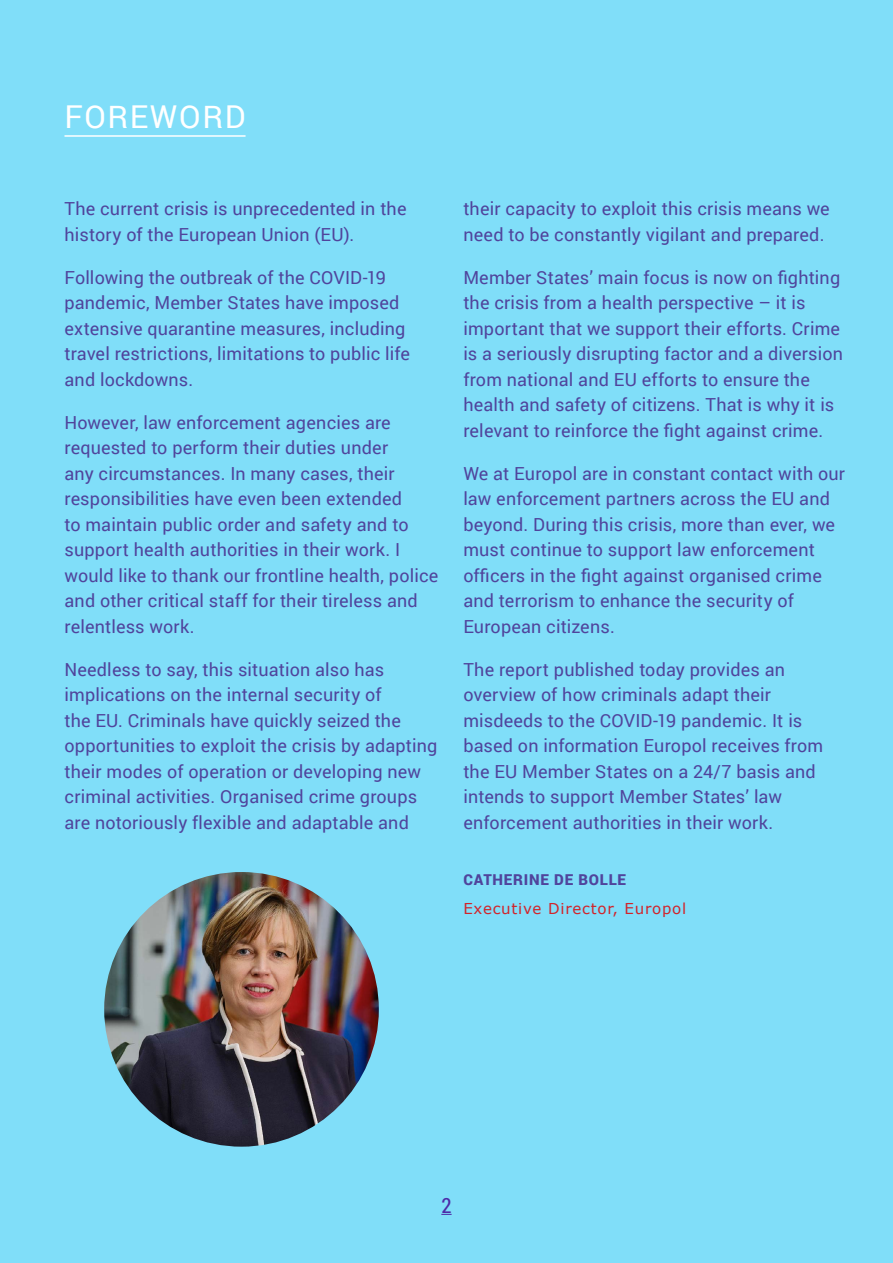
<style>
.page{position:relative;width:893px;height:1263px;background:#fff}
.page>*{position:absolute;margin:0;border:0;box-sizing:border-box;transform-origin:0 0}
.t1{font:31.5px "Roboto";letter-spacing:.05em;color:#fff}
.t2{font:21px "Roboto Condensed";color:#4d2ba8}
.t3{font:18px/25.5px "Roboto";letter-spacing:.01em;color:#50449c}
.t4{font:15px "Verdana";letter-spacing:.05em;color:#d2232a}
.t5{font:900 15px "Roboto";letter-spacing:.05em;color:#50449c}
</style>
<div class="page">
<div style="left:0;top:0;width:892px;height:1263px;background:#80def9"></div>
<hr style="left:64px;top:135px;width:182px;height:2px;background:#fff">
<img style="left:104px;top:872px;width:275px;height:275px;border-radius:137px">
<h1 class="t1" style="left:64px;top:95px;width:183px">FOREWORD</h1>
<p class="t3" style="left:64px;top:195px;width:343px">The current crisis is unprecedented in the history of the European Union (EU).</p>
<p class="t3" style="left:64px;top:264px;width:347px">Following the outbreak of the COVID-19 pandemic, Member States have imposed extensive quarantine measures, including travel restrictions, limitations to public life and lockdowns.</p>
<p class="t3" style="left:64px;top:409px;width:375px">However, law enforcement agencies are requested to perform their duties under<br>any circumstances. In many cases, their responsibilities have even been extended<br>to maintain public order and safety and to support health authorities in their work. I would like to thank our frontline health, police and other critical staff for their tireless and relentless work.</p>
<p class="t3" style="left:64px;top:656px;width:374px">Needless to say, this situation also has implications on the internal security of<br>the EU. Criminals have quickly seized the opportunities to exploit the crisis by adapting their modes of operation or developing new criminal activities. Organised crime groups are notoriously flexible and adaptable and</p>
<p class="t3" style="left:463px;top:195px;width:368px">their capacity to exploit this crisis means we need to be constantly vigilant and prepared.</p>
<p class="t3" style="left:463px;top:264px;width:381px">Member States’ main focus is now on fighting the crisis from a health perspective – it is important that we support their efforts. Crime is a seriously disrupting factor and a diversion from national and EU efforts to ensure the health and safety of citizens. That is why it is relevant to reinforce the fight against crime.</p>
<p class="t3" style="left:463px;top:460px;width:383px">We at Europol are in constant contact with our law enforcement partners across the EU and beyond. During this crisis, more than ever, we must continue to support law enforcement officers in the fight against organised crime and terrorism to enhance the security of European citizens.</p>
<p class="t3" style="left:463px;top:656px;width:361px">The report published today provides an overview of how criminals adapt their misdeeds to the COVID-19 pandemic. It is based on information Europol receives from the EU Member States on a 24/7 basis and intends to support Member States’ law enforcement authorities in their work.</p>
<p class="t5" style="left:463px;top:869px;width:164px">CATHERINE DE BOLLE</p>
<p class="t4" style="left:463px;top:898px;width:224px">Executive Director, Europol</p>
<p class="t2" style="left:441px;top:1191px;width:12px">2</p>
</div>
